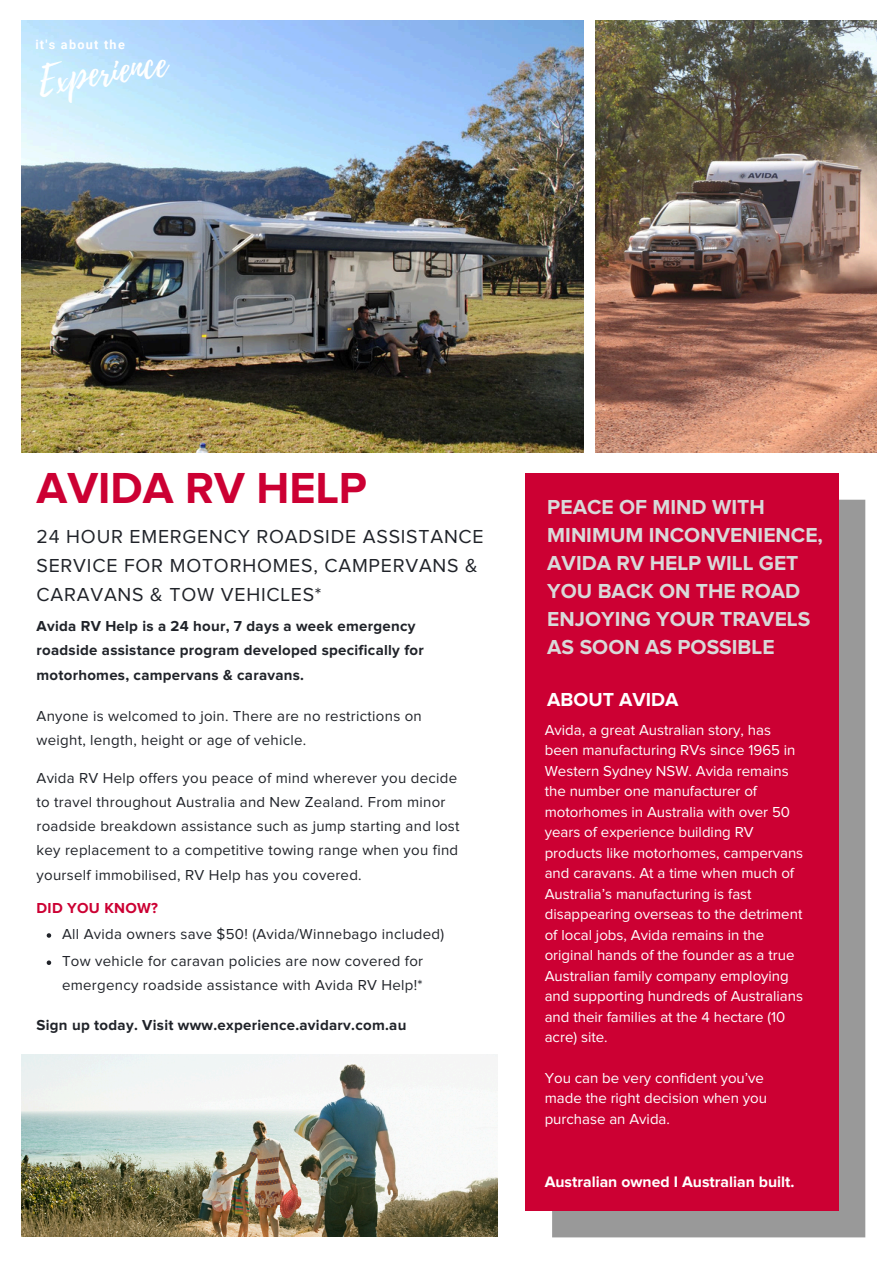
<style>
.page{position:relative;width:894px;height:1264px;background:#fff}
.page>*{position:absolute;margin:0;border:0;box-sizing:border-box;transform-origin:0 0}
.t1{font:700 45px "Proxima Nova";color:#c03}
.t2{font:37.5px "Playlist Script";color:#fff}
.t3{font:700 21px/28.2px "Proxima Nova";color:#d9d9d9}
.t4{font:19.5px/29.2px "Proxima Nova";letter-spacing:.04em;color:#202329}
.t5{font:700 19.5px "Proxima Nova";color:#fff}
.t6{font:700 15.75px "Proxima Nova";color:#fff}
.t7{font:15px/20.4px "Proxima Nova";color:#fff}
.t8{font:15px/24.2px "Proxima Nova";letter-spacing:.02em;color:#202329}
.t9{font:700 15px/24.2px "Proxima Nova";letter-spacing:.02em;color:#202329}
.t10{font:700 15px "Proxima Nova";letter-spacing:.02em;color:#c03}
.t11{font:700 12.6px "Roboto";letter-spacing:.1em;color:#fff}
</style>
<div class="page">
<img style="left:21px;top:1054px;width:476px;height:182px">
<img style="left:21px;top:20px;width:562px;height:432px">
<img style="left:595px;top:20px;width:281px;height:432px">
<svg style="left:552px;top:499px;width:313px;height:738px;background:#9d8b90"></svg>
<div style="left:525px;top:473px;width:313px;height:737px;background:#c03"></div>
<svg style="left:47px;top:960px;width:4px;height:5px"></svg>
<svg style="left:47px;top:933px;width:4px;height:4px"></svg>
<h6 class="t11" style="left:35px;top:37px;width:91px">it's about the</h6>
<p class="t2" style="left:34px;top:54px;width:131px;rotate:-8deg">Experience</p>
<p class="t1" style="left:37px;top:467px;width:332px">AVIDA RV HELP</p>
<h6 class="t4" style="left:37px;top:522px;width:448px">24 HOUR EMERGENCY ROADSIDE ASSISTANCE<br>SERVICE FOR MOTORHOMES, CAMPERVANS &amp;<br>CARAVANS &amp; TOW VEHICLES*</h6>
<h5 class="t9" style="left:37px;top:615px;width:388px">Avida RV Help is a 24 hour, 7 days a week emergency roadside assistance program developed specifically for motorhomes, campervans &amp; caravans.</h5>
<p class="t8" style="left:37px;top:704px;width:387px">Anyone is welcomed to join. There are no restrictions on weight, length, height or age of vehicle.</p>
<p class="t8" style="left:37px;top:766px;width:424px">Avida RV Help offers you peace of mind wherever you decide to travel throughout Australia and New Zealand. From minor roadside breakdown assistance such as jump starting and lost key replacement to a competitive towing range when you find yourself immobilised, RV Help has you covered.</p>
<h6 class="t10" style="left:37px;top:900px;width:123px">DID YOU KNOW?</h6>
<h3 class="t8" style="left:62px;top:922px;width:383px">All Avida owners save $50! (Avida/Winnebago included)</h3>
<h3 class="t8" style="left:62px;top:949px;width:362px;line-height:23.7px">Tow vehicle for caravan policies are now covered for emergency roadside assistance with Avida RV Help!*</h3>
<p class="t9" style="left:37px;top:1013px;width:371px">Sign up today. Visit www.experience.avidarv.com.au</p>
<h2 class="t3" style="left:547px;top:493px;width:277px">PEACE OF MIND WITH<br>MINIMUM INCONVENIENCE,<br>AVIDA RV HELP WILL GET<br>YOU BACK ON THE ROAD<br>ENJOYING YOUR TRAVELS<br>AS SOON AS POSSIBLE</h2>
<p class="t5" style="left:547px;top:690px;width:133px">ABOUT AVIDA</p>
<p class="t7" style="left:544px;top:720px;width:260px">Avida, a great Australian story, has been manufacturing RVs since 1965 in Western Sydney NSW. Avida remains the number one manufacturer of motorhomes in Australia with over 50 years of experience building RV products like motorhomes, campervans and caravans. At a time when much of Australia’s manufacturing is fast disappearing overseas to the detriment of local jobs, Avida remains in the original hands of the founder as a true Australian family company employing and supporting hundreds of Australians and their families at the 4 hectare (10 acre) site.</p>
<h1 class="t7" style="left:544px;top:1068px;width:224px">You can be very confident you’ve made the right decision when you purchase an Avida.</h1>
<h4 class="t6" style="left:544px;top:1174px;width:251px">Australian owned I Australian built.</h4>
</div>
